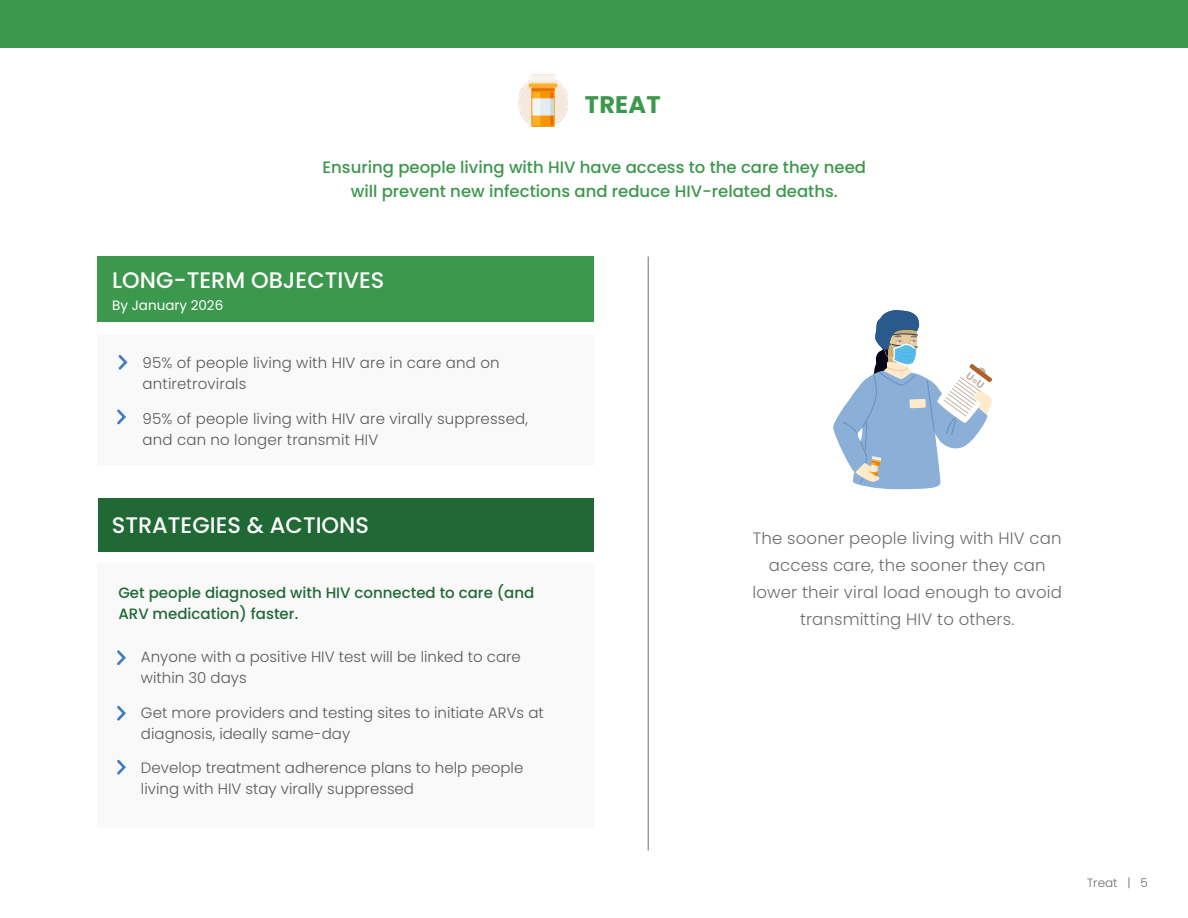
<style>
.page{position:relative;width:1188px;height:918px;background:#fff}
.page>*{position:absolute;margin:0;border:0;box-sizing:border-box;transform-origin:0 0}
.t1{font:700 24px "Poppins";letter-spacing:.01em;color:#3c984c}
.t2{font:500 22.5px "Poppins";color:#fff}
.t3{font:300 16.5px/27px "Poppins";letter-spacing:.01em;color:#6c6d6d;text-align:center}
.t4{font:500 16.5px/24px "Poppins";color:#3c984c;text-align:center}
.t5{font:300 15px/21px "Poppins";color:#58595b}
.t6{font:500 15px/21px "Poppins";color:#206935}
.t7{font:13.5px "Poppins";color:#fff}
.t8{font:300 12px "Poppins";color:#6c6d6d}
</style>
<div class="page">
<img style="left:518px;top:75px;width:49px;height:51px">
<div style="left:98px;top:498px;width:496px;height:54px;background:#206935"></div>
<hr style="left:648px;top:256px;width:1px;height:594px;background:#6c6d6d">
<div style="left:0;top:0;width:1188px;height:47px;background:#3c984c"></div>
<div style="left:98px;top:256px;width:496px;height:66px;background:#3c984c"></div>
<div style="left:98px;top:334px;width:496px;height:132px;background:#faf9f9"></div>
<svg style="left:118px;top:355px;width:10px;height:15px"></svg>
<svg style="left:117px;top:409px;width:9px;height:16px"></svg>
<div style="left:97px;top:563px;width:497px;height:264px;background:#faf9f9"></div>
<svg style="left:117px;top:650px;width:9px;height:15px"></svg>
<svg style="left:117px;top:705px;width:9px;height:16px"></svg>
<svg style="left:117px;top:759px;width:9px;height:16px"></svg>
<svg style="left:833px;top:310px;width:159px;height:179px"></svg>
<h1 class="t1" style="left:585px;top:90px;width:77px">TREAT</h1>
<p class="t4" style="left:323px;top:155px;width:545px">Ensuring people living with HIV have access to the care they need will prevent new infections and reduce HIV-related deaths.</p>
<h2 class="t2" style="left:112px;top:267px;width:274px">LONG-TERM OBJECTIVES</h2>
<p class="t7" style="left:112px;top:297px;width:112px">By January 2026</p>
<p class="t5" style="left:143px;top:353px;width:359px">95% of people living with HIV are in care and on antiretrovirals</p>
<p class="t5" style="left:143px;top:408px;width:387px">95% of people living with HIV are virally suppressed, and can no longer transmit HIV</p>
<h2 class="t2" style="left:112px;top:513px;width:259px">STRATEGIES &amp; ACTIONS</h2>
<p class="t6" style="left:118px;top:582px;width:417px">Get people diagnosed with HIV connected to care (and<br>ARV medication) faster.</p>
<p class="t5" style="left:141px;top:647px;width:381px">Anyone with a positive HIV test will be linked to care within 30 days</p>
<p class="t5" style="left:141px;top:702px;width:404px">Get more providers and testing sites to initiate ARVs at diagnosis, ideally same-day</p>
<p class="t5" style="left:141px;top:758px;width:384px">Develop treatment adherence plans to help people living with HIV stay virally suppressed</p>
<p class="t3" style="left:752px;top:525px;width:311px">The sooner people living with HIV can access care, the sooner they can lower their viral load enough to avoid transmitting HIV to others.</p>
<p class="t8" style="left:1087px;top:876px;width:62px">Treat | 5</p>
</div>
